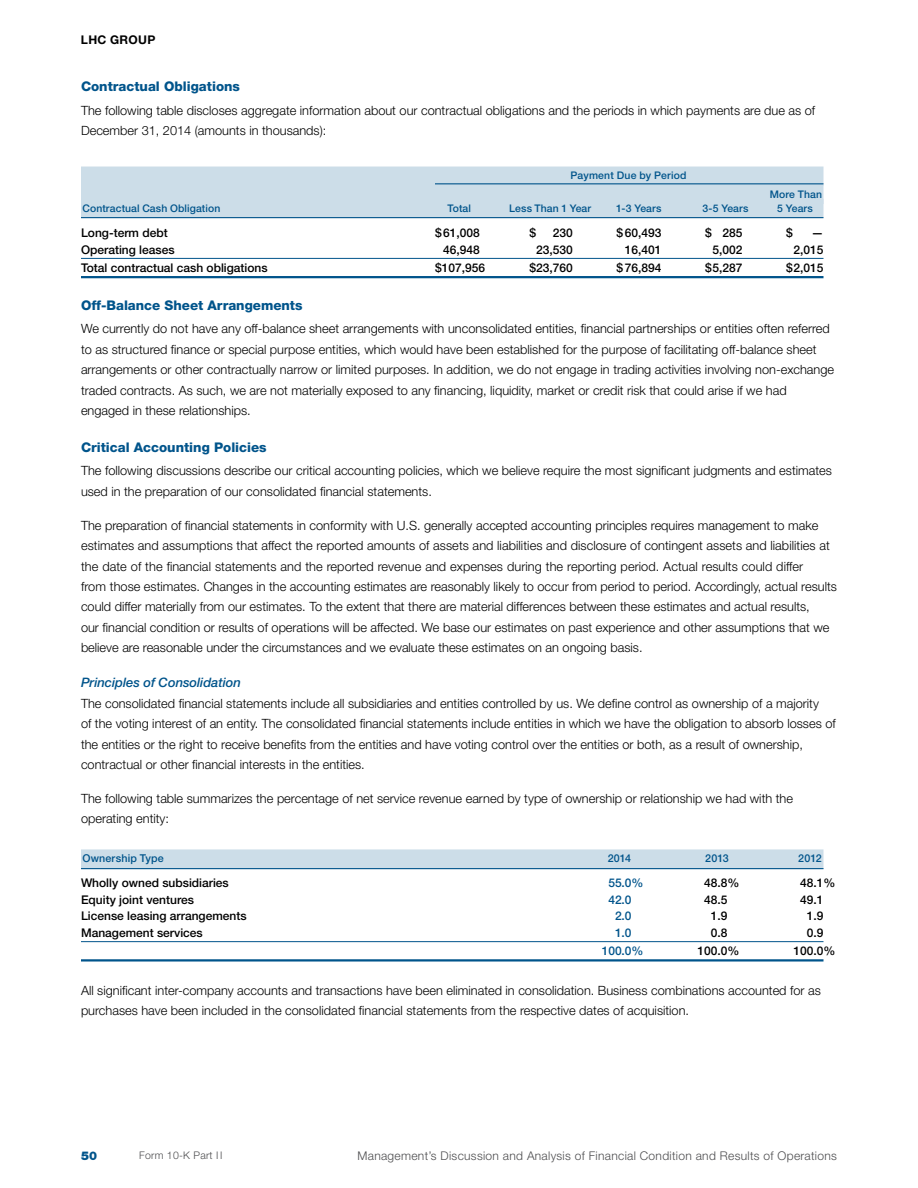
<style>
.page{position:relative;width:918px;height:1188px;background:#fff}
.page>*{position:absolute;margin:0;border:0;box-sizing:border-box;transform-origin:0 0}
.t1{font:800 13.35px "Helvetica Neue";color:#00548b}
.t2{font:italic 500 13.05px "Helvetica Neue";letter-spacing:-.005em;color:#00548b}
.t3{font:300 12.75px/20.4px "Helvetica Neue";color:#000}
.t4{font:500 12px "Helvetica Neue";color:#000}
.t5{font:300 12px "Helvetica Neue";letter-spacing:.025em;color:#4d4d4f}
.t6{font:500 12px "Helvetica Neue";letter-spacing:-.005em;color:#00548b}
.t7{font:700 12px "Helvetica Neue";letter-spacing:.03em;color:#000}
.t8{font:900 12px "Helvetica Neue";color:#00548b}
.t9{font:500 10.8px "Helvetica Neue";letter-spacing:.015em;color:#00548b}
.t10{font:500 10.5px "Helvetica Neue";letter-spacing:.01em;color:#00548b}
.t11{font:300 10.5px "Helvetica Neue";letter-spacing:.025em;color:#4d4d4f}
</style>
<div class="page">
<div style="left:81px;top:167px;width:743px;height:19px;background:#ccdde8"></div>
<hr style="left:435px;top:183px;width:389px;height:1px;background:#00548b">
<div style="left:81px;top:185px;width:743px;height:19px;background:#ccdde8"></div>
<div style="left:81px;top:199px;width:743px;height:19px;background:#ccdde8"></div>
<hr style="left:81px;top:217px;width:743px;height:1px;background:#00548b">
<hr style="left:81px;top:258px;width:743px;height:1px;background:#00548b">
<hr style="left:81px;top:276px;width:743px;height:2px;background:#00548b">
<div style="left:81px;top:849px;width:743px;height:20px;background:#ccdde8"></div>
<hr style="left:81px;top:868px;width:743px;height:1px;background:#00548b">
<hr style="left:81px;top:941px;width:743px;height:1px;background:#00548b">
<hr style="left:81px;top:959px;width:743px;height:3px;background:#00548b">
<p class="t7" style="left:81px;top:32px;width:76px">LHC GROUP</p>
<p class="t1" style="left:81px;top:79px;width:160px">Contractual Obligations</p>
<p class="t3" style="left:81px;top:100px;width:736px">The following table discloses aggregate information about our contractual obligations and the periods in which payments are due as of<br>December 31, 2014 (amounts in thousands):</p>
<p class="t10" style="left:570px;top:169px;width:118px">Payment Due by Period</p>
<p class="t10" style="left:770px;top:188px;width:54px">More Than</p>
<p class="t10" style="left:82px;top:202px;width:139px">Contractual Cash Obligation</p>
<p class="t10" style="left:447px;top:202px;width:25px">Total</p>
<p class="t10" style="left:509px;top:202px;width:83px">Less Than 1 Year</p>
<p class="t10" style="left:616px;top:202px;width:47px">1-3 Years</p>
<p class="t10" style="left:702px;top:202px;width:48px">3-5 Years</p>
<p class="t10" style="left:777px;top:202px;width:37px">5 Years</p>
<p class="t4" style="left:81px;top:226px;width:88px">Long-term debt</p>
<p class="t4" style="left:435px;top:226px;width:46px">$61,008</p>
<p class="t4" style="left:530px;top:226px;width:8px">$</p>
<p class="t4" style="left:553px;top:226px;width:22px">230</p>
<p class="t4" style="left:616px;top:226px;width:46px">$60,493</p>
<p class="t4" style="left:705px;top:226px;width:39px">$ 285</p>
<p class="t4" style="left:786px;top:226px;width:8px">$</p>
<p class="t4" style="left:812px;top:226px;width:13px">—</p>
<p class="t4" style="left:81px;top:242px;width:95px">Operating leases</p>
<p class="t4" style="left:443px;top:242px;width:38px">46,948</p>
<p class="t4" style="left:536px;top:242px;width:38px">23,530</p>
<p class="t4" style="left:625px;top:242px;width:38px">16,401</p>
<p class="t4" style="left:712px;top:242px;width:32px">5,002</p>
<p class="t4" style="left:793px;top:242px;width:32px">2,015</p>
<p class="t4" style="left:81px;top:260px;width:188px">Total contractual cash obligations</p>
<p class="t4" style="left:435px;top:260px;width:52px">$107,956</p>
<p class="t4" style="left:530px;top:260px;width:45px">$23,760</p>
<p class="t4" style="left:616px;top:260px;width:46px">$76,894</p>
<p class="t4" style="left:705px;top:260px;width:39px">$5,287</p>
<p class="t4" style="left:786px;top:260px;width:39px">$2,015</p>
<p class="t1" style="left:81px;top:297px;width:223px">Off-Balance Sheet Arrangements</p>
<p class="t3" style="left:81px;top:318px;width:755px">We currently do not have any off-balance sheet arrangements with unconsolidated entities, financial partnerships or entities often referred to as structured finance or special purpose entities, which would have been established for the purpose of facilitating off-balance sheet arrangements or other contractually narrow or limited purposes. In addition, we do not engage in trading activities involving non-exchange traded contracts. As such, we are not materially exposed to any financing, liquidity, market or credit risk that could arise if we had engaged in these relationships.</p>
<p class="t1" style="left:81px;top:439px;width:187px">Critical Accounting Policies</p>
<p class="t3" style="left:81px;top:460px;width:752px">The following discussions describe our critical accounting policies, which we believe require the most significant judgments and estimates used in the preparation of our consolidated financial statements.</p>
<p class="t3" style="left:81px;top:515px;width:757px">The preparation of financial statements in conformity with U.S. generally accepted accounting principles requires management to make estimates and assumptions that affect the reported amounts of assets and liabilities and disclosure of contingent assets and liabilities at the date of the financial statements and the reported revenue and expenses during the reporting period. Actual results could differ<br>from those estimates. Changes in the accounting estimates are reasonably likely to occur from period to period. Accordingly, actual results could differ materially from our estimates. To the extent that there are material differences between these estimates and actual results,<br>our financial condition or results of operations will be affected. We base our estimates on past experience and other assumptions that we believe are reasonable under the circumstances and we evaluate these estimates on an ongoing basis.</p>
<p class="t2" style="left:81px;top:675px;width:162px">Principles of Consolidation</p>
<p class="t3" style="left:81px;top:693px;width:756px">The consolidated financial statements include all subsidiaries and entities controlled by us. We define control as ownership of a majority<br>of the voting interest of an entity. The consolidated financial statements include entities in which we have the obligation to absorb losses of the entities or the right to receive benefits from the entities and have voting control over the entities or both, as a result of ownership, contractual or other financial interests in the entities.</p>
<p class="t3" style="left:81px;top:788px;width:714px">The following table summarizes the percentage of net service revenue earned by type of ownership or relationship we had with the operating entity:</p>
<p class="t9" style="left:82px;top:852px;width:83px">Ownership Type</p>
<p class="t9" style="left:608px;top:852px;width:25px">2014</p>
<p class="t9" style="left:705px;top:852px;width:25px">2013</p>
<p class="t9" style="left:798px;top:852px;width:25px">2012</p>
<p class="t4" style="left:81px;top:876px;width:149px">Wholly owned subsidiaries</p>
<p class="t6" style="left:608px;top:876px;width:37px">55.0%</p>
<p class="t4" style="left:704px;top:876px;width:37px">48.8%</p>
<p class="t4" style="left:800px;top:876px;width:37px">48.1%</p>
<p class="t4" style="left:81px;top:892px;width:114px">Equity joint ventures</p>
<p class="t6" style="left:608px;top:892px;width:25px">42.0</p>
<p class="t4" style="left:704px;top:892px;width:25px">48.5</p>
<p class="t4" style="left:800px;top:892px;width:25px">49.1</p>
<p class="t4" style="left:81px;top:909px;width:167px">License leasing arrangements</p>
<p class="t6" style="left:615px;top:909px;width:18px">2.0</p>
<p class="t4" style="left:711px;top:909px;width:18px">1.9</p>
<p class="t4" style="left:807px;top:909px;width:18px">1.9</p>
<p class="t4" style="left:81px;top:925px;width:123px">Management services</p>
<p class="t6" style="left:615px;top:925px;width:18px">1.0</p>
<p class="t4" style="left:711px;top:925px;width:18px">0.8</p>
<p class="t4" style="left:807px;top:925px;width:18px">0.9</p>
<p class="t6" style="left:602px;top:943px;width:43px">100.0%</p>
<p class="t4" style="left:697px;top:943px;width:44px">100.0%</p>
<p class="t4" style="left:793px;top:943px;width:44px">100.0%</p>
<p class="t3" style="left:81px;top:980px;width:741px">All significant inter-company accounts and transactions have been eliminated in consolidation. Business combinations accounted for as purchases have been included in the consolidated financial statements from the respective dates of acquisition.</p>
<p class="t8" style="left:81px;top:1148px;width:18px">50</p>
<p class="t11" style="left:139px;top:1149px;width:85px">Form 10-K Part I I</p>
<p class="t5" style="left:358px;top:1148px;width:481px">Management’s Discussion and Analysis of Financial Condition and Results of Operations</p>
</div>
